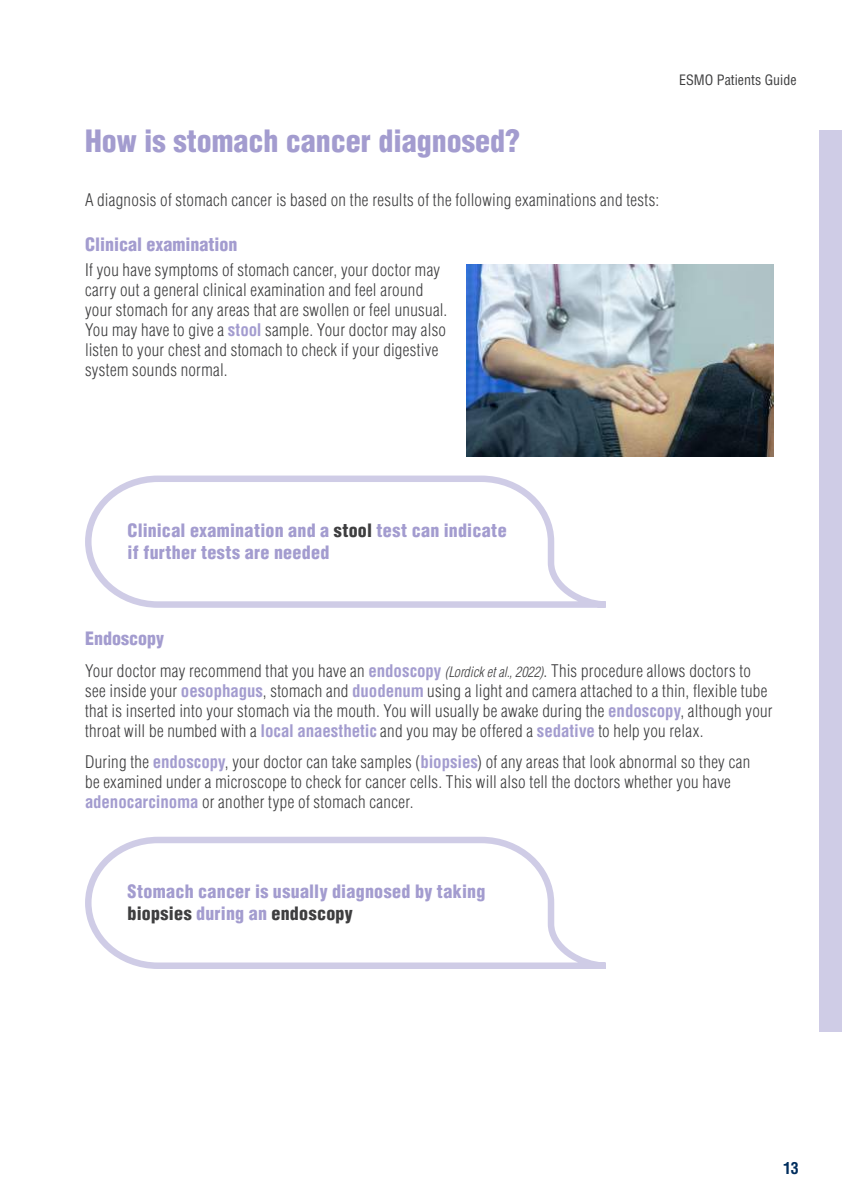
<style>
.page{position:relative;width:842px;height:1191px;background:#fff}
.page>*{position:absolute;margin:0;border:0;box-sizing:border-box;transform-origin:0 0}
.t1{font:900 condensed 30px "Helvetica LT Std";color:#a39ccf}
.t2{font:900 condensed 18px/22px "Helvetica LT Std";letter-spacing:.015em;color:#a39ccf}
.t3{font:300 condensed 17px/20px "Helvetica LT Std";letter-spacing:.02em;color:#3e3e3f}
.t4{font:700 condensed 16px "Helvetica LT Std";color:#002e5e}
.t5{font:condensed 14px "Helvetica LT Std";color:#3e3e3f}
.s1{font-weight:700;color:#a39ccf}
.s2{color:#3e3e3f}
.s3{font-family:"Helvetica";font-style:italic;font-size:14px}
</style>
<div class="page">
<div style="left:819px;top:130px;width:23px;height:902px;background:#cfcce6"></div>
<img style="left:466px;top:264px;width:308px;height:192px">
<svg style="left:85px;top:475px;width:521px;height:133px"></svg>
<svg style="left:85px;top:836px;width:521px;height:133px"></svg>
<h1 class="t1" style="left:85px;top:122px;width:436px">How is stomach cancer diagnosed?</h1>
<p class="t3" style="left:85px;top:190px;width:576px">A diagnosis of stomach cancer is based on the results of the following examinations and tests:</p>
<p class="t2" style="left:85px;top:233px;width:154px">Clinical examination</p>
<p class="t3" style="left:85px;top:260px;width:364px">If you have symptoms of stomach cancer, your doctor may carry out a general clinical examination and feel around your stomach for any areas that are swollen or feel unusual.<br>You may have to give a <span class="s1">stool</span> sample. Your doctor may also listen to your chest and stomach to check if your digestive system sounds normal.</p>
<p class="t5" style="left:679px;top:71px;width:119px">ESMO Patients Guide</p>
<p class="t2" style="left:128px;top:519px;width:381px">Clinical examination and a <span class="s2">stool</span> test can indicate if further tests are needed</p>
<p class="t2" style="left:85px;top:627px;width:80px">Endoscopy</p>
<p class="t3" style="left:85px;top:660px;width:689px">Your doctor may recommend that you have an <span class="s1">endoscopy</span> <span class="s3">(Lordick et al., 2022)</span>. This procedure allows doctors to see inside your <span class="s1">oesophagus</span>, stomach and <span class="s1">duodenum</span> using a light and camera attached to a thin, flexible tube that is inserted into your stomach via the mouth. You will usually be awake during the <span class="s1">endoscopy</span>, although your throat will be numbed with a <span class="s1">local anaesthetic</span> and you may be offered a <span class="s1">sedative</span> to help you relax.</p>
<p class="t3" style="left:85px;top:752px;width:667px">During the <span class="s1">endoscopy</span>, your doctor can take samples (<span class="s1">biopsies</span>) of any areas that look abnormal so they can be examined under a microscope to check for cancer cells. This will also tell the doctors whether you have <span class="s1">adenocarcinoma</span> or another type of stomach cancer.</p>
<p class="t2" style="left:128px;top:880px;width:359px">Stomach cancer is usually diagnosed by taking <span class="s2">biopsies</span> during an <span class="s2">endoscopy</span></p>
<p class="t4" style="left:783px;top:1158px;width:17px">13</p>
</div>
